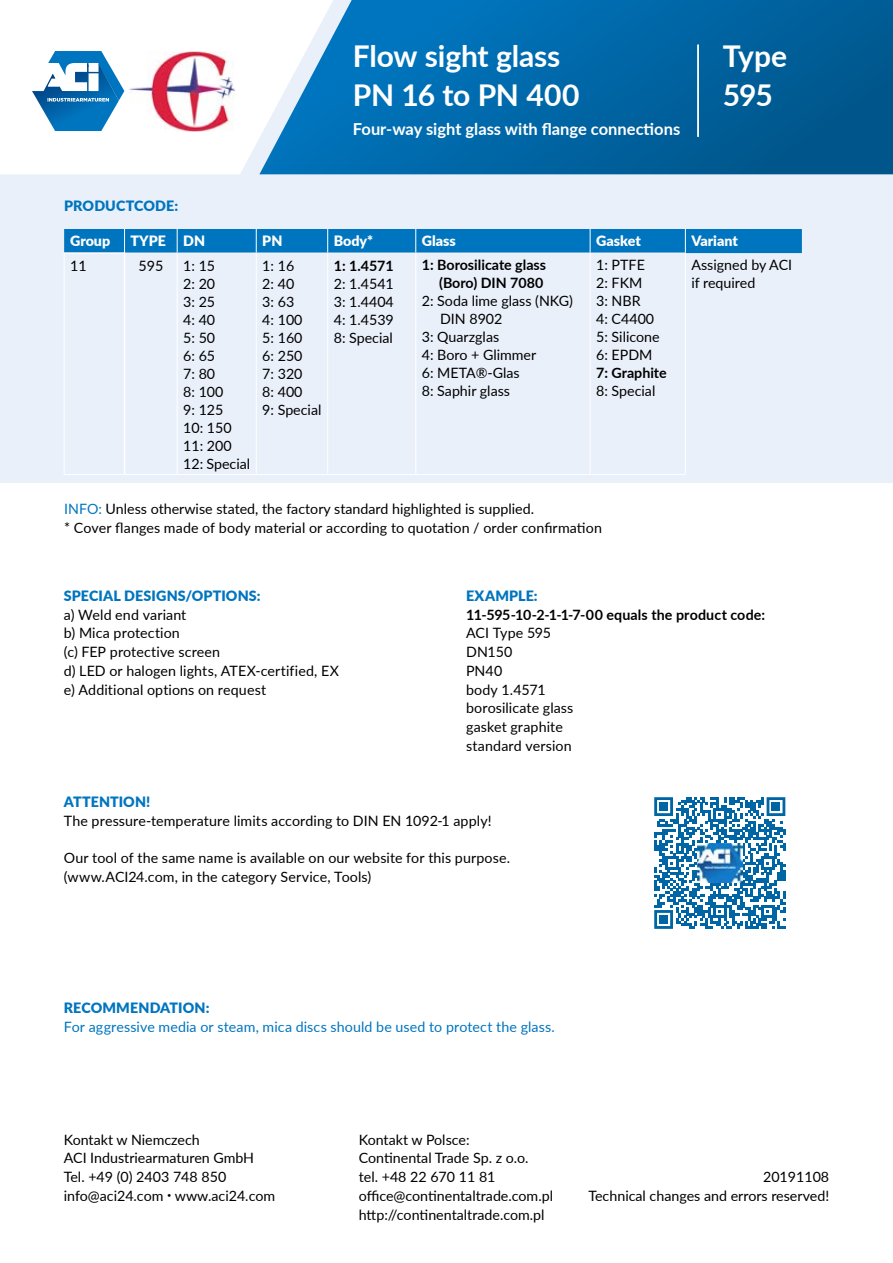
<style>
.page{position:relative;width:893px;height:1263px;background:#fff}
.page>*{position:absolute;margin:0;border:0;box-sizing:border-box;transform-origin:0 0}
.t1{font:700 30px/39px "Lato";letter-spacing:-.005em;color:#fff}
.t2{font:700 16.5px "Lato";color:#fff}
.t3{font:14.25px/18px "Lato";color:#000}
.t4{font:700 14.25px/18px "Lato";color:#000;text-align:right}
.t5{font:900 14.25px "Lato";letter-spacing:.01em;color:#0075bf}
.t6{font:14.25px "Lato";letter-spacing:.005em;color:#0075bf}
.t7{font:900 14.25px "Lato";color:#fff}
.s1{color:#0075bf}
</style>
<div class="page">
<svg style="left:124px;top:90px;width:135px;height:84px"></svg>
<svg style="left:259px;top:0;width:634px;height:174px;background:#1270ab"></svg>
<div style="left:0;top:176px;width:893px;height:306px;background:#eaf0fa"></div>
<hr style="left:685px;top:253px;width:1px;height:221px;background:#fff">
<div style="left:64px;top:229px;width:738px;height:24px;background:#0075bf"></div>
<hr style="left:64px;top:252px;width:61px;height:2px;background:#fff">
<hr style="left:124px;top:254px;width:1px;height:220px;background:#fff">
<hr style="left:64px;top:254px;width:1px;height:220px;background:#fff">
<hr style="left:124px;top:253px;width:53px;height:1px;background:#fff">
<hr style="left:177px;top:253px;width:79px;height:1px;background:#fff">
<hr style="left:177px;top:253px;width:1px;height:221px;background:#fff">
<hr style="left:256px;top:253px;width:72px;height:1px;background:#fff">
<hr style="left:256px;top:253px;width:1px;height:221px;background:#fff">
<hr style="left:328px;top:253px;width:88px;height:1px;background:#fff">
<hr style="left:327px;top:253px;width:1px;height:221px;background:#fff">
<hr style="left:416px;top:253px;width:174px;height:1px;background:#fff">
<hr style="left:415px;top:253px;width:1px;height:221px;background:#fff">
<hr style="left:590px;top:253px;width:96px;height:1px;background:#fff">
<hr style="left:590px;top:253px;width:1px;height:221px;background:#fff">
<hr style="left:64px;top:474px;width:61px;height:1px;background:#fff">
<hr style="left:125px;top:474px;width:52px;height:1px;background:#fff">
<hr style="left:177px;top:474px;width:79px;height:1px;background:#fff">
<hr style="left:256px;top:474px;width:72px;height:1px;background:#fff">
<hr style="left:328px;top:474px;width:88px;height:1px;background:#fff">
<hr style="left:416px;top:474px;width:174px;height:1px;background:#fff">
<hr style="left:590px;top:474px;width:96px;height:1px;background:#fff">
<hr style="left:697px;top:45px;width:2px;height:92px;background:#fff">
<svg style="left:654px;top:797px;width:131px;height:132px"></svg>
<div style="left:660px;top:802px;width:8px;height:9px;background:#0065a5"></div>
<div style="left:772px;top:802px;width:8px;height:9px;background:#0065a5"></div>
<div style="left:660px;top:915px;width:8px;height:8px;background:#0065a5"></div>
<img style="left:697px;top:843px;width:46px;height:40px">
<svg style="left:32px;top:51px;width:92px;height:80px"></svg>
<img style="left:129px;top:51px;width:106px;height:80px">
<h1 class="t1" style="left:353px;top:36px;width:228px">Flow sight glass<br>PN 16 to PN 400</h1>
<p class="t2" style="left:353px;top:116px;width:329px">Four-way sight glass with flange connections</p>
<h1 class="t1" style="left:723px;top:36px;width:66px">Type<br>595</h1>
<p class="t5" style="left:64px;top:195px;width:116px">PRODUCTCODE:</p>
<p class="t7" style="left:70px;top:231px;width:42px">Group</p>
<p class="t7" style="left:131px;top:231px;width:76px">TYPE DN</p>
<p class="t7" style="left:262px;top:231px;width:22px">PN</p>
<p class="t7" style="left:334px;top:231px;width:41px">Body*</p>
<p class="t7" style="left:422px;top:231px;width:36px">Glass</p>
<p class="t7" style="left:596px;top:231px;width:46px">Gasket</p>
<p class="t7" style="left:691px;top:231px;width:48px">Variant</p>
<p class="t3" style="left:70px;top:256px;width:18px">11</p>
<p class="t3" style="left:138px;top:256px;width:26px">595</p>
<p class="t3" style="left:183px;top:256px;width:69px">1: 15<br>2: 20<br>3: 25<br>4: 40<br>5: 50<br>6: 65<br>7: 80<br>8: 100<br>9: 125<br>10: 150<br>11: 200<br>12: Special</p>
<p class="t3" style="left:262px;top:256px;width:61px">1: 16<br>2: 40<br>3: 63<br>4: 100<br>5: 160<br>6: 250<br>7: 320<br>8: 400<br>9: Special</p>
<p class="t4" style="left:334px;top:256px;width:62px">1: 1.4571</p>
<p class="t4" style="left:422px;top:256px;width:126px">1: Borosilicate glass (Boro) DIN 7080</p>
<p class="t3" style="left:422px;top:292px;width:153px">2: Soda lime glass (NKG)</p>
<p class="t3" style="left:440px;top:310px;width:64px">DIN 8902</p>
<p class="t3" style="left:422px;top:328px;width:79px">3: Quarzglas</p>
<p class="t3" style="left:422px;top:346px;width:116px">4: Boro + Glimmer</p>
<p class="t3" style="left:422px;top:364px;width:99px">6: META®-Glas</p>
<p class="t3" style="left:422px;top:382px;width:90px">8: Saphir glass</p>
<p class="t3" style="left:691px;top:256px;width:102px">Assigned by ACI if required</p>
<p class="t3" style="left:596px;top:256px;width:65px">1: PTFE<br>2: FKM<br>3: NBR<br>4: C4400<br>5: Silicone<br>6: EPDM</p>
<p class="t4" style="left:596px;top:364px;width:72px">7: Graphite</p>
<p class="t3" style="left:596px;top:382px;width:61px">8: Special</p>
<p class="t3" style="left:334px;top:274px;width:62px;text-align:justify">2: 1.4541<br>3: 1.4404<br>4: 1.4539<br>8: Special</p>
<p class="t3" style="left:64px;top:499px;width:539px;line-height:18.8px"><span class="s1">INFO:</span> Unless otherwise stated, the factory standard highlighted is supplied.<br>* Cover flanges made of body material or according to quotation / order confirmation</p>
<p class="t5" style="left:64px;top:585px;width:198px">SPECIAL DESIGNS/OPTIONS:</p>
<p class="t3" style="left:64px;top:604px;width:277px;line-height:18.8px">a) Weld end variant<br>b) Mica protection<br>(c) FEP protective screen<br>d) LED or halogen lights, ATEX-certified, EX e) Additional options on request</p>
<p class="t5" style="left:466px;top:585px;width:73px">EXAMPLE:</p>
<p class="t4" style="left:466px;top:605px;width:301px">11-595-10-2-1-1-7-00 equals the product code:</p>
<p class="t3" style="left:466px;top:623px;width:109px;line-height:18.8px">ACI Type 595<br>DN150<br>PN40<br>body 1.4571 borosilicate glass gasket graphite standard version</p>
<p class="t5" style="left:64px;top:791px;width:88px">ATTENTION!</p>
<p class="t3" style="left:64px;top:811px;width:429px">The pressure-temperature limits according to DIN EN 1092-1 apply!</p>
<p class="t3" style="left:64px;top:848px;width:448px;line-height:18.8px">Our tool of the same name is available on our website for this purpose. (www.ACI24.com, in the category Service, Tools)</p>
<p class="t5" style="left:64px;top:997px;width:147px">RECOMMENDATION:</p>
<p class="t6" style="left:64px;top:1017px;width:492px">For aggressive media or steam, mica discs should be used to protect the glass.</p>
<p class="t3" style="left:64px;top:1130px;width:138px">Kontakt w Niemczech</p>
<p class="t3" style="left:359px;top:1129px;width:196px;line-height:18.8px">Kontakt w Polsce:<br>Continental Trade Sp. z o.o.<br>tel. +48 22 670 11 81 office@continentaltrade.com.pl http://continentaltrade.com.pl</p>
<p class="t3" style="left:64px;top:1148px;width:213px;line-height:18.8px">ACI Industriearmaturen GmbH<br>Tel. +49 (0) 2403 748 850 info@aci24.com <sup>•</sup> www.aci24.com</p>
<p class="t3" style="left:588px;top:1167px;width:242px;line-height:18.8px;text-align:right">20191108<br>Technical changes and errors reserved!</p>
</div>
